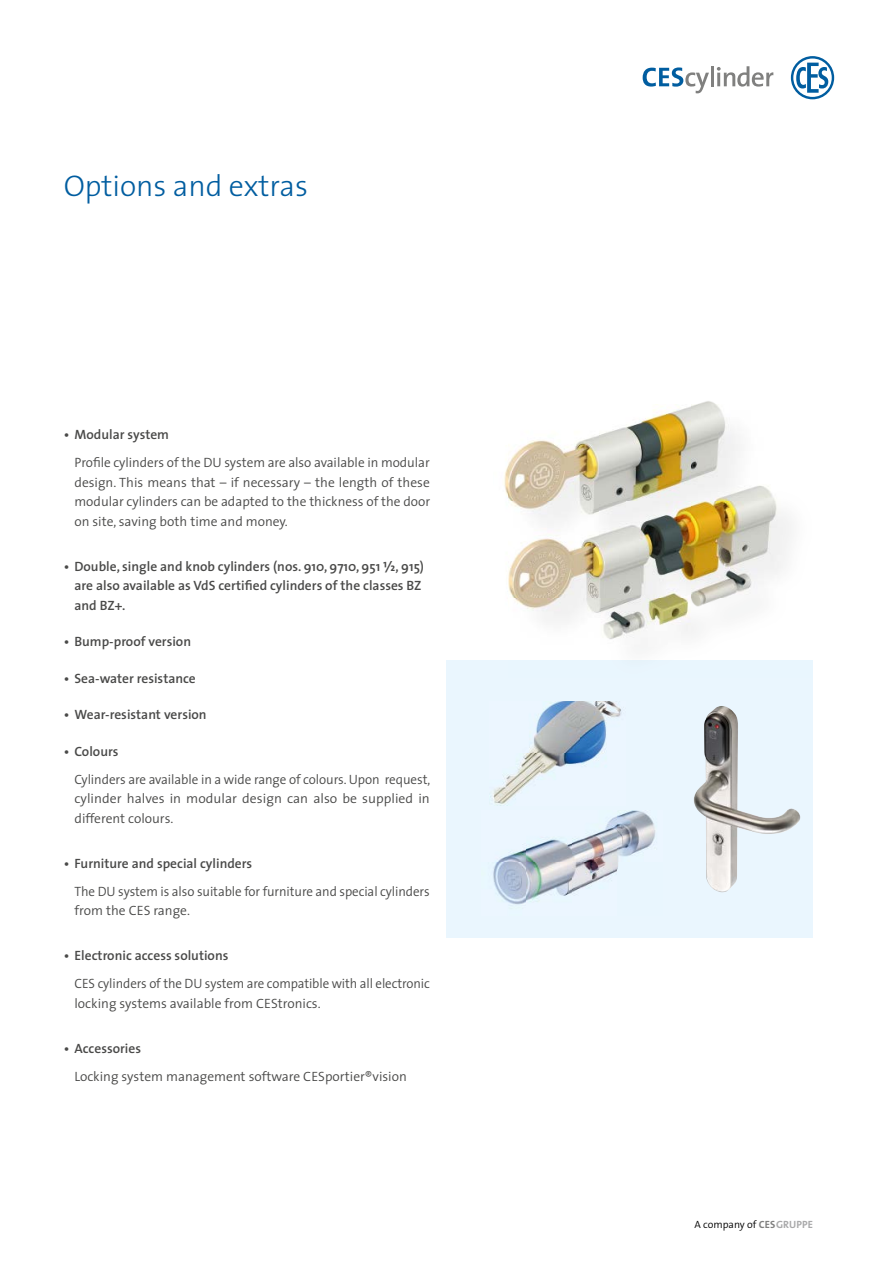
<style>
.page{position:relative;width:881px;height:1263px;background:#fff}
.page>*{position:absolute;margin:0;border:0;box-sizing:border-box;transform-origin:0 0}
.t1{font:300 30px "The Sans";letter-spacing:-.005em;color:#005da0}
.t2{font:300 13.5px/19.5px "The Sans";color:#494948;text-align:justify}
.t3{font:600 13.5px/19.5px "The Sans";color:#494948}
.t4{font:300 13.5px/19.5px "The Sans";color:#494948;scale:.96 1}
.t5{font:300 10.5px "The Sans";color:#000}
.s1{font-family:"The Sans Semi Bold Expert";font-weight:400}
.s2{font-weight:700;color:#80807f}
.s3{font-weight:700;color:#a9a9aa}
</style>
<div class="page">
<svg style="left:642px;top:67px;width:66px;height:26px"></svg>
<hr style="left:710px;top:66px;width:3px;height:20px;background:#80807f">
<svg style="left:716px;top:66px;width:57px;height:21px"></svg>
<svg style="left:790px;top:56px;width:43px;height:43px"></svg>
<div style="left:446px;top:660px;width:366px;height:278px;background:#eaf6fe"></div>
<img style="left:490px;top:701px;width:132px;height:105px">
<img style="left:693px;top:706px;width:107px;height:186px">
<img style="left:695px;top:401px;width:22px;height:4px">
<img style="left:504px;top:466px;width:4px;height:30px">
<img style="left:508px;top:405px;width:274px;height:234px">
<img style="left:493px;top:810px;width:163px;height:95px">
<h1 class="t1" style="left:64px;top:161px;width:245px">Options and extras</h1>
<p class="t3" style="left:64px;top:425px;width:107px">• Modular system</p>
<p class="t2" style="left:74px;top:453px;width:357px">Profile cylinders of the DU system are also available in modular design. This means that – if necessary – the length of these modular cylinders can be adapted to the thickness of the door on site, saving both time and money.</p>
<p class="t3" style="left:74px;top:556px;width:351px;text-indent:-11px">• Double, single and knob cylinders (nos. 910, 9710, 951 <span class="s1">V</span>, 915) are also available as VdS certified cylinders of the classes BZ and BZ+.</p>
<p class="t3" style="left:64px;top:632px;width:129px">• Bump-proof version</p>
<p class="t3" style="left:64px;top:668px;width:133px">• Sea-water resistance</p>
<p class="t3" style="left:64px;top:705px;width:144px">• Wear-resistant version</p>
<p class="t3" style="left:64px;top:741px;width:56px">• Colours</p>
<p class="t2" style="left:74px;top:769px;width:357px">Cylinders are available in a wide range of colours. Upon request, cylinder halves in modular design can also be supplied in different colours.</p>
<p class="t3" style="left:64px;top:853px;width:190px">• Furniture and special cylinders</p>
<p class="t2" style="left:74px;top:881px;width:356px">The DU system is also suitable for furniture and special cylinders from the CES range.</p>
<p class="t3" style="left:64px;top:946px;width:166px">• Electronic access solutions</p>
<p class="t4" style="left:74px;top:974px;width:371px">CES cylinders of the DU system are compatible with all electronic locking systems available from CEStronics.</p>
<p class="t3" style="left:64px;top:1038px;width:79px">• Accessories</p>
<p class="t2" style="left:74px;top:1066px;width:334px">Locking system management software CESportier®vision</p>
<p class="t5" style="left:694px;top:1216px;width:120px">A company of <span class="s2">CES</span><span class="s3">GRUPPE</span></p>
</div>
